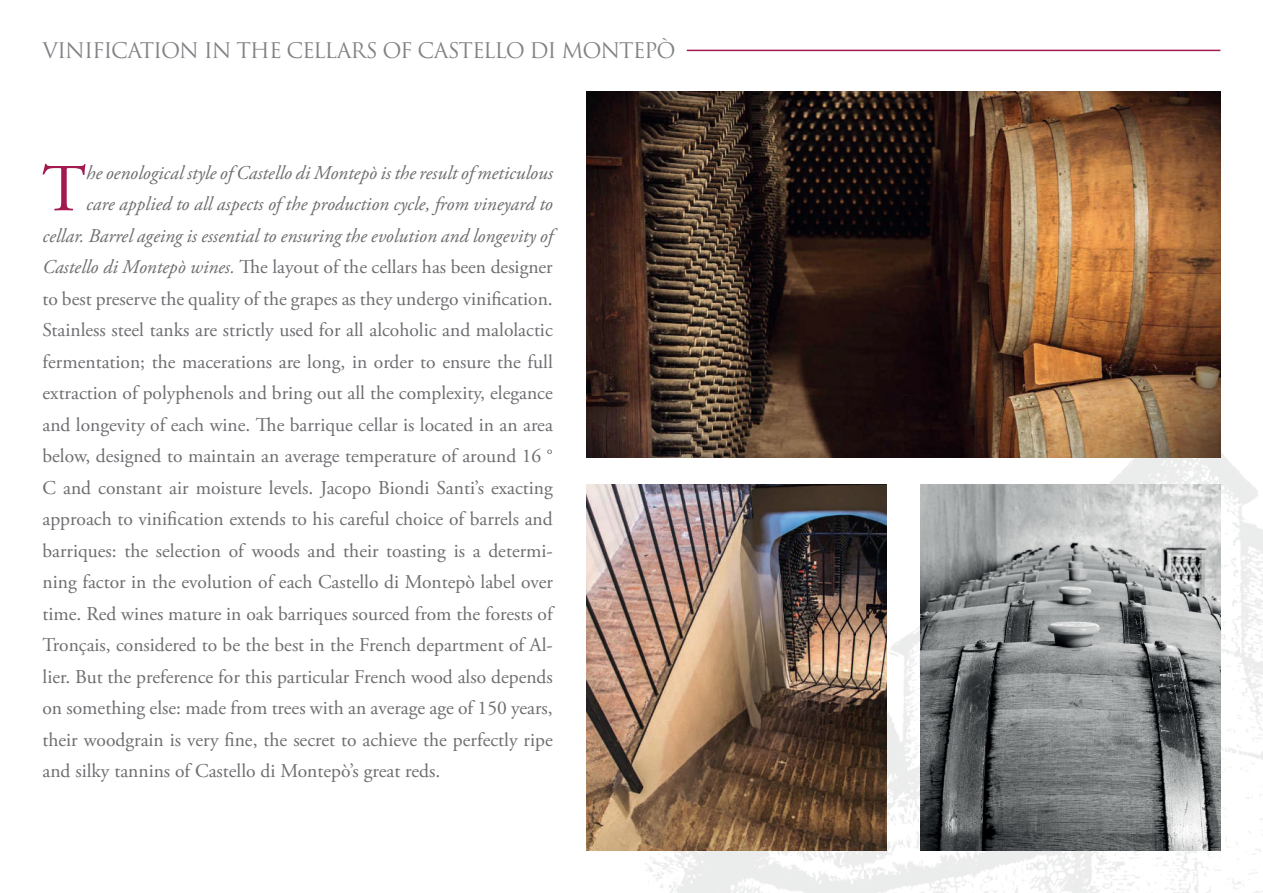
<style>
.page{position:relative;width:1263px;height:893px;background:#fff}
.page>*{position:absolute;margin:0;border:0;box-sizing:border-box;transform-origin:0 0}
.t1{font:67.05px "Adobe Garamond Pro";color:#a21a50}
.t2{font:21px "Trajan Pro 3";letter-spacing:-.05em;color:#808285}
.t3{font:19.5px "Adobe Garamond Pro";color:#6c6d70}
.t4{font:italic 19.5px "Adobe Garamond Pro";color:#6c6d70}
.s1{font-style:italic}
</style>
<div class="page">
<img style="left:586px;top:311px;width:677px;height:582px">
<hr style="left:687px;top:50px;width:533px;height:1px;background:#a21a50">
<img style="left:586px;top:91px;width:634px;height:366px">
<img style="left:586px;top:484px;width:301px;height:366px">
<img style="left:920px;top:484px;width:300px;height:366px">
<p class="t2" style="left:43px;top:36px;width:635px">VINIFICATION IN THE CELLARS OF CASTELLO DI MONTEPÒ</p>
<h1 class="t1" style="left:42px;top:149px;width:46px">T</h1>
<p class="t4" style="left:86px;top:161px;width:468px">he oenological style of Castello di Montepò is the result of meticulous</p>
<p class="t4" style="left:86px;top:192px;width:468px">care applied to all aspects of the production cycle, from vineyard to</p>
<p class="t4" style="left:43px;top:224px;width:512px">cellar. Barrel ageing is essential to ensuring the evolution and longevity of</p>
<p class="t3" style="left:43px;top:255px;width:512px"><span class="s1">Castello di Montepò wines.</span> The layout of the cellars has been designer</p>
<p class="t3" style="left:43px;top:287px;width:512px">to best preserve the quality of the grapes as they undergo vinification.</p>
<p class="t3" style="left:43px;top:318px;width:512px">Stainless steel tanks are strictly used for all alcoholic and malolactic</p>
<p class="t3" style="left:43px;top:350px;width:512px">fermentation; the macerations are long, in order to ensure the full</p>
<p class="t3" style="left:43px;top:381px;width:512px">extraction of polyphenols and bring out all the complexity, elegance</p>
<p class="t3" style="left:43px;top:413px;width:512px">and longevity of each wine. The barrique cellar is located in an area</p>
<p class="t3" style="left:43px;top:444px;width:512px">below, designed to maintain an average temperature of around 16 °</p>
<p class="t3" style="left:43px;top:476px;width:512px">C and constant air moisture levels. Jacopo Biondi Santi’s exacting</p>
<p class="t3" style="left:43px;top:507px;width:512px">approach to vinification extends to his careful choice of barrels and</p>
<p class="t3" style="left:43px;top:539px;width:512px">barriques: the selection of woods and their toasting is a determi-</p>
<p class="t3" style="left:43px;top:570px;width:512px">ning factor in the evolution of each Castello di Montepò label over</p>
<p class="t3" style="left:43px;top:602px;width:512px">time. Red wines mature in oak barriques sourced from the forests of</p>
<p class="t3" style="left:43px;top:633px;width:512px">Tronçais, considered to be the best in the French department of Al-</p>
<p class="t3" style="left:43px;top:665px;width:512px">lier. But the preference for this particular French wood also depends</p>
<p class="t3" style="left:43px;top:696px;width:512px">on something else: made from trees with an average age of 150 years,</p>
<p class="t3" style="left:43px;top:728px;width:512px">their woodgrain is very fine, the secret to achieve the perfectly ripe</p>
<p class="t3" style="left:43px;top:759px;width:399px">and silky tannins of Castello di Montepò’s great reds.</p>
</div>
